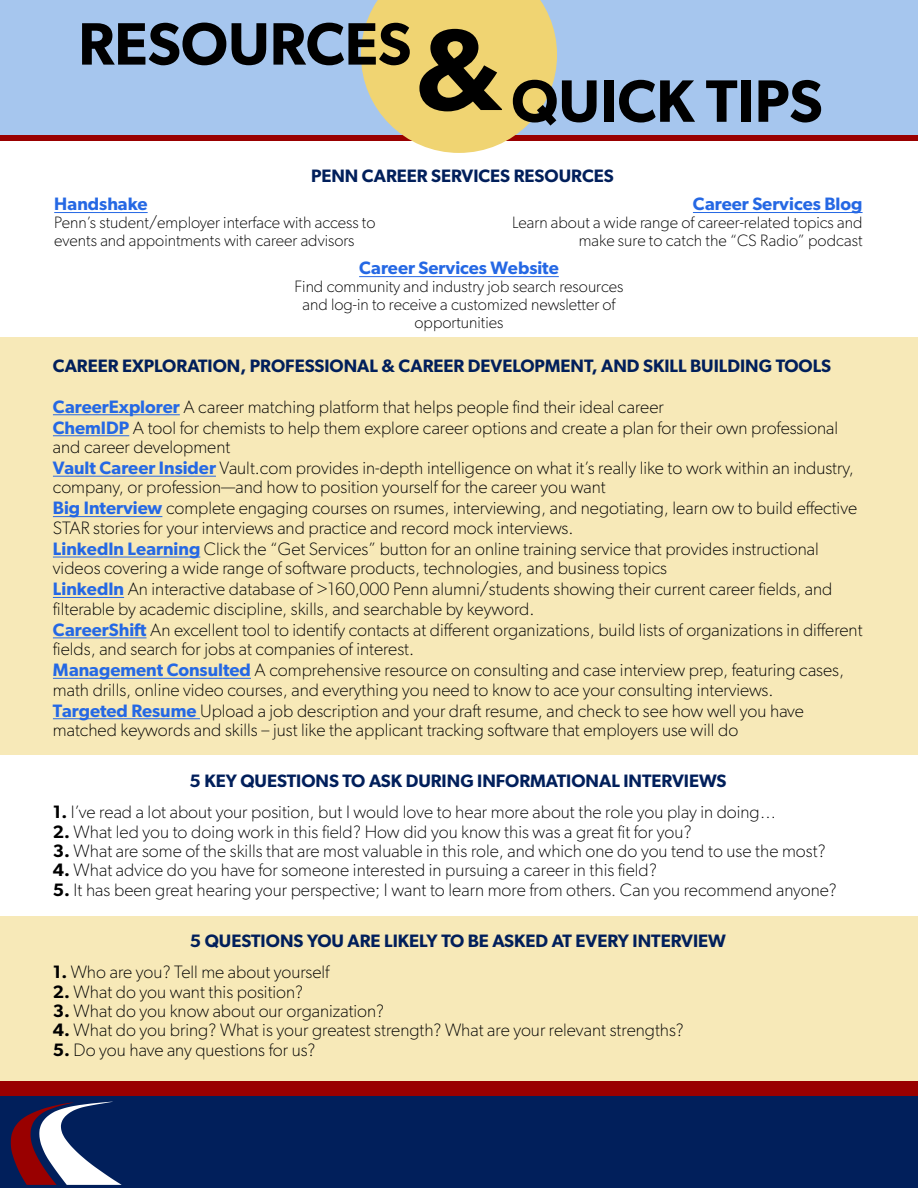
<style>
.page{position:relative;width:918px;height:1188px;background:#fff}
.page>*{position:absolute;margin:0;border:0;box-sizing:border-box;transform-origin:0 0}
.t1{font:600 60px "Gibson";color:#000}
.t2{font:100 18px/20.2px "Gibson";color:#000}
.t3{font:600 18px "Gibson";color:#011f5b}
.t4{font:600 18px "Gibson";color:#2568e4}
.t5{font:100 16.5px/17.9px "Gibson";color:#000}
.s1{font-size:115.5px}
.s2{font-weight:600;color:#2568e4}
.s3{font-weight:600}
</style>
<div class="page">
<div style="left:0;top:337px;width:918px;height:418px;background:#f7e9b8"></div>
<div style="left:0;top:916px;width:918px;height:170px;background:#f7e9b8"></div>
<hr style="left:53px;top:414px;width:127px;height:1px;background:#2568e4">
<hr style="left:53px;top:435px;width:76px;height:1px;background:#2568e4">
<hr style="left:53px;top:476px;width:163px;height:1px;background:#2568e4">
<hr style="left:53px;top:516px;width:109px;height:1px;background:#2568e4">
<hr style="left:53px;top:557px;width:147px;height:1px;background:#2568e4">
<hr style="left:53px;top:597px;width:71px;height:1px;background:#2568e4">
<hr style="left:53px;top:637px;width:94px;height:1px;background:#2568e4">
<hr style="left:53px;top:678px;width:198px;height:1px;background:#2568e4">
<hr style="left:53px;top:718px;width:147px;height:1px;background:#2568e4">
<div style="left:0;top:1086px;width:918px;height:102px;background:#011f5b"></div>
<div style="left:0;top:1082px;width:918px;height:14px;background:#900"></div>
<svg style="left:11px;top:1102px;width:111px;height:83px"></svg>
<div style="left:0;top:0;width:918px;height:136px;background:#a6c6ee"></div>
<div style="left:0;top:136px;width:918px;height:5px;background:#900"></div>
<svg style="left:361px;top:0;width:196px;height:153px"></svg>
<hr style="left:54px;top:212px;width:94px;height:1px;background:#2568e4">
<hr style="left:359px;top:276px;width:200px;height:1px;background:#2568e4">
<hr style="left:693px;top:212px;width:170px;height:1px;background:#2568e4">
<h1 class="t1" style="left:78px;top:37px;width:746px">RESOURCES<span class="s1">&amp;</span>QUICK TIPS</h1>
<p class="t3" style="left:311px;top:165px;width:304px">PENN CAREER SERVICES RESOURCES</p>
<p class="t4" style="left:693px;top:193px;width:171px">Career Services Blog</p>
<p class="t5" style="left:512px;top:213px;width:352px;text-align:right">Learn about a wide range of career-related topics and make sure to catch the “CS Radio” podcast</p>
<p class="t4" style="left:54px;top:193px;width:95px">Handshake</p>
<p class="t5" style="left:54px;top:213px;width:323px">Penn’s student/employer interface with access to events and appointments with career advisors</p>
<p class="t4" style="left:359px;top:257px;width:201px">Career Services Website</p>
<p class="t5" style="left:295px;top:277px;width:330px;text-align:center">Find community and industry job search resources and log-in to receive a customized newsletter of opportunities</p>
<p class="t3" style="left:53px;top:355px;width:780px">CAREER EXPLORATION, PROFESSIONAL &amp; CAREER DEVELOPMENT, AND SKILL BUILDING TOOLS</p>
<p class="t2" style="left:53px;top:396px;width:811px"><span class="s2">CareerExplorer</span> A career matching platform that helps people find their ideal career<br><span class="s2">ChemIDP</span> A tool for chemists to help them explore career options and create a plan for their own professional and career development<br><span class="s2">Vault Career Insider</span> Vault.com provides in-depth intelligence on what it’s really like to work within an industry, company, or profession—and how to position yourself for the career you want<br><span class="s2">Big Interview</span> complete engaging courses on rsumes, interviewing, and negotiating, learn ow to build effective STAR stories for your interviews and practice and record mock interviews.<br><span class="s2">LinkedIn Learning</span> Click the “Get Services” button for an online training service that provides instructional videos covering a wide range of software products, technologies, and business topics<br><span class="s2">LinkedIn</span> An interactive database of &gt;160,000 Penn alumni/students showing their current career fields, and filterable by academic discipline, skills, and searchable by keyword.<br><span class="s2">CareerShift</span> An excellent tool to identify contacts at different organizations, build lists of organizations in different fields, and search for jobs at companies of interest.<br><span class="s2">Management Consulted</span> A comprehensive resource on consulting and case interview prep, featuring cases, math drills, online video courses, and everything you need to know to ace your consulting interviews.<br><span class="s2">Targeted Resume</span> Upload a job description and your draft resume, and check to see how well you have matched keywords and skills – just like the applicant tracking software that employers use will do</p>
<p class="t3" style="left:190px;top:770px;width:538px">5 KEY QUESTIONS TO ASK DURING INFORMATIONAL INTERVIEWS</p>
<p class="t2" style="left:53px;top:802px;width:725px"><span class="s3">1.</span> I’ve read a lot about your position, but I would love to hear more about the role you play in doing…</p>
<p class="t2" style="left:53px;top:821px;width:640px"><span class="s3">2.</span> What led you to doing work in this field? How did you know this was a great fit for you?</p>
<p class="t2" style="left:53px;top:841px;width:774px"><span class="s3">3.</span> What are some of the skills that are most valuable in this role, and which one do you tend to use the most?</p>
<p class="t2" style="left:53px;top:860px;width:606px"><span class="s3">4.</span> What advice do you have for someone interested in pursuing a career in this field?</p>
<p class="t2" style="left:53px;top:879px;width:785px"><span class="s3">5.</span> It has been great hearing your perspective; I want to learn more from others. Can you recommend anyone?</p>
<p class="t3" style="left:190px;top:930px;width:537px">5 QUESTIONS YOU ARE LIKELY TO BE ASKED AT EVERY INTERVIEW</p>
<p class="t2" style="left:53px;top:962px;width:278px"><span class="s3">1.</span> Who are you? Tell me about yourself</p>
<p class="t2" style="left:53px;top:981px;width:252px"><span class="s3">2.</span> What do you want this position?</p>
<p class="t2" style="left:53px;top:1001px;width:333px"><span class="s3">3.</span> What do you know about our organization?</p>
<p class="t2" style="left:53px;top:1020px;width:632px"><span class="s3">4.</span> What do you bring? What is your greatest strength? What are your relevant strengths?</p>
<p class="t2" style="left:53px;top:1039px;width:264px"><span class="s3">5.</span> Do you have any questions for us?</p>
</div>
